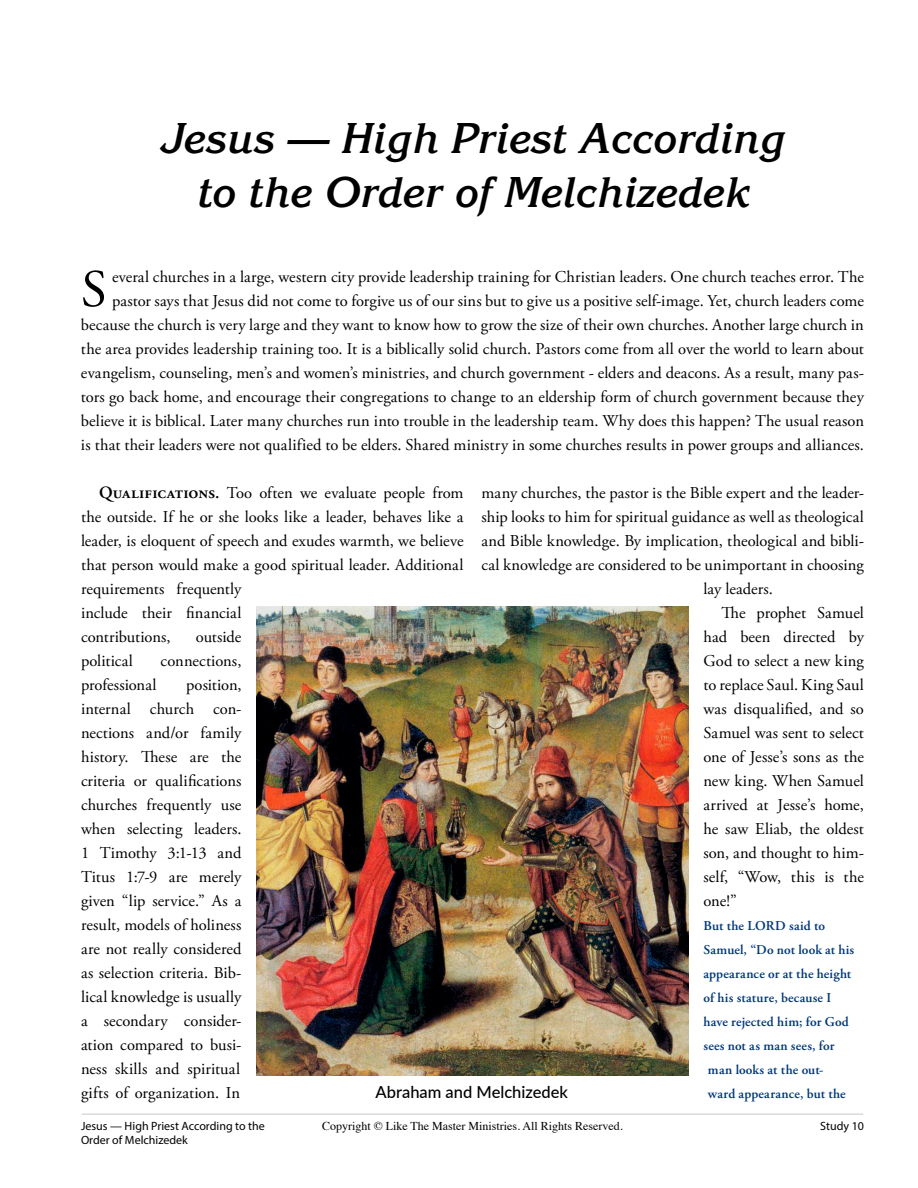
<style>
.page{position:relative;width:918px;height:1188px;background:#fff}
.page>*{position:absolute;margin:0;border:0;box-sizing:border-box;transform-origin:0 0}
.t1{font:52.65px "Adobe Garamond Pro";color:#000}
.t2{font:italic 700 42px/54px "Korinna Std";color:#000;text-align:center}
.t3{font:16.5px/24px "Adobe Garamond Pro";color:#000;text-align:right}
.t4{font:500 16.5px "Lato";color:#000}
.t5{font:600 13.5px "Adobe Garamond Pro";letter-spacing:.015em;color:#003778}
.t6{font:12px "Myriad Pro";color:#000}
.t7{font:12px "Times";color:#000}
.s1{font-weight:600;font-size:17.25px}
</style>
<div class="page">
<hr style="left:82px;top:1114px;width:781px;height:1px;background:#cdcdcd">
<img style="left:256px;top:606px;width:432px;height:469px">
<h2 class="t2" style="left:161px;top:116px;width:625px">Jesus — High Priest According to the Order of Melchizedek</h2>
<p class="t3" style="left:81px;top:266px;width:785px">everal churches in a large, western city provide leadership training for Christian leaders. One church teaches error. The pastor says that Jesus did not come to forgive us of our sins but to give us a positive self-image. Yet, church leaders come because the church is very large and they want to know how to grow the size of their own churches. Another large church in the area provides leadership training too. It is a biblically solid church. Pastors come from all over the world to learn about evangelism, counseling, men’s and women’s ministries, and church government - elders and deacons. As a result, many pas&shy;tors go back home, and encourage their congregations to change to an eldership form of church government because they believe it is biblical. Later many churches run into trouble in the leadership team. Why does this happen? The usual reason is that their leaders were not qualified to be elders. Shared ministry in some churches results in power groups and alliances.</p>
<h1 class="t1" style="left:81px;top:268px;width:27px">S</h1>
<p class="t3" style="left:482px;top:482px;width:384px">many churches, the pastor is the Bible expert and the leader-</p>
<p class="t3" style="left:482px;top:506px;width:384px">ship looks to him for spiritual guidance as well as theological</p>
<p class="t3" style="left:482px;top:530px;width:384px">and Bible knowledge. By implication, theological and bibli-</p>
<p class="t3" style="left:482px;top:554px;width:384px">cal knowledge are considered to be unimportant in choosing</p>
<p class="t3" style="left:703px;top:578px;width:71px">lay leaders.</p>
<p class="t3" style="left:721px;top:602px;width:144px">The prophet Samuel</p>
<p class="t3" style="left:703px;top:626px;width:162px">had been directed by</p>
<p class="t3" style="left:703px;top:650px;width:162px">God to select a new king</p>
<p class="t3" style="left:703px;top:674px;width:162px">to replace Saul. King Saul</p>
<p class="t3" style="left:703px;top:698px;width:162px">was disqualified, and so</p>
<p class="t3" style="left:703px;top:722px;width:162px">Samuel was sent to select</p>
<p class="t3" style="left:703px;top:746px;width:162px">one of Jesse’s sons as the</p>
<p class="t3" style="left:703px;top:770px;width:162px">new king. When Samuel</p>
<p class="t3" style="left:703px;top:794px;width:162px">arrived at Jesse’s home,</p>
<p class="t3" style="left:703px;top:818px;width:162px">he saw Eliab, the oldest</p>
<p class="t3" style="left:703px;top:842px;width:162px">son, and thought to him-</p>
<p class="t3" style="left:703px;top:866px;width:162px">self, “Wow, this is the</p>
<p class="t3" style="left:703px;top:890px;width:35px">one!”</p>
<p class="t5" style="left:704px;top:920px;width:123px">But the LORD said to</p>
<p class="t5" style="left:704px;top:944px;width:152px">Samuel, “Do not look at his</p>
<p class="t5" style="left:704px;top:968px;width:149px">appearance or at the height</p>
<p class="t5" style="left:704px;top:992px;width:129px">of his stature, because I</p>
<p class="t5" style="left:704px;top:1016px;width:147px">have rejected him; for God</p>
<p class="t5" style="left:704px;top:1040px;width:132px">sees not as man sees, for</p>
<p class="t5" style="left:708px;top:1064px;width:117px">man looks at the out-</p>
<p class="t4" style="left:376px;top:1082px;width:194px">Abraham and Melchizedek</p>
<p class="t5" style="left:708px;top:1088px;width:139px">ward appearance, but the</p>
<p class="t3" style="left:81px;top:482px;width:384px;text-align:left;text-indent:18px"><span class="s1">Qualifications.</span> Too often we evaluate people from the outside. If he or she looks like a leader, behaves like a leader, is eloquent of speech and exudes warmth, we believe that person would make a good spiritual leader. Additional requirements frequently<br>include their financial<br>contributions,</p>
<p class="t3" style="left:196px;top:626px;width:47px">outside</p>
<p class="t3" style="left:81px;top:650px;width:53px">political</p>
<p class="t3" style="left:161px;top:650px;width:82px">connections,</p>
<p class="t3" style="left:81px;top:674px;width:77px">professional</p>
<p class="t3" style="left:81px;top:674px;width:162px;text-align:justify;text-indent:105px">position, internal church con&shy;nections and/or family history. These are the criteria or qualifications churches frequently use when selecting leaders.<br>1 Timothy 3:1-13 and Titus 1:7-9 are merely given “lip service.” As a result, models of holiness are not really considered as selection criteria. Bib&shy;lical knowledge is usually a secondary consider&shy;ation compared to busi&shy;ness skills and spiritual gifts of organization. In</p>
<p class="t6" style="left:81px;top:1122px;width:185px">Jesus — High Priest According to the</p>
<p class="t7" style="left:322px;top:1121px;width:302px">Copyright © Like The Master Ministries. All Rights Reserved.</p>
<p class="t6" style="left:81px;top:1135px;width:108px">Order of Melchizedek</p>
<p class="t6" style="left:820px;top:1122px;width:45px">Study 10</p>
</div>
